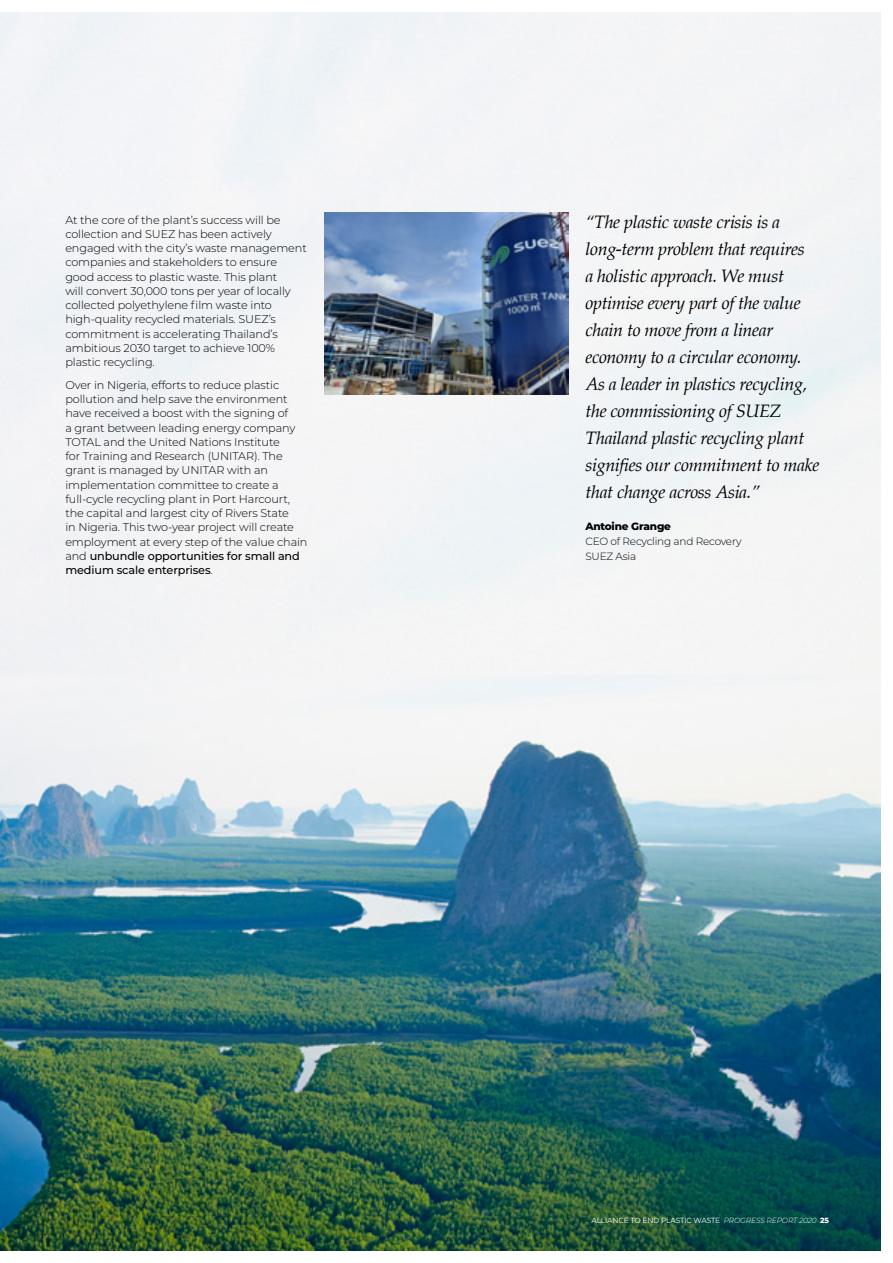
<style>
.page{position:relative;width:893px;height:1263px;background:#fff}
.page>*{position:absolute;margin:0;border:0;box-sizing:border-box;transform-origin:0 0}
.t1{font:italic 18px/27px "Palatino";letter-spacing:-.02em;color:#000}
.t2{font:300 11.25px/14.2px "Montserrat";letter-spacing:-.01em;color:#000}
.t3{font:300 10.5px/15px "Montserrat";letter-spacing:-.02em;color:#000}
.t4{font:7.5px "Montserrat";letter-spacing:-.02em;color:#fff}
.s1{font-weight:500}
.s2{font-weight:800}
.s3{font-weight:300;font-style:italic}
</style>
<div class="page">
<img style="left:0;top:13px;width:880px;height:1237px">
<img style="left:325px;top:213px;width:243px;height:181px">
<p class="t2" style="left:65px;top:212px;width:243px">At the core of the plant’s success will be collection and SUEZ has been actively engaged with the city’s waste management companies and stakeholders to ensure good access to plastic waste. This plant<br>will convert 30,000 tons per year of locally collected polyethylene film waste into high-quality recycled materials. SUEZ’s commitment is accelerating Thailand’s ambitious 2030 target to achieve 100% plastic recycling.</p>
<p class="t2" style="left:65px;top:377px;width:244px">Over in Nigeria, efforts to reduce plastic pollution and help save the environment have received a boost with the signing of<br>a grant between leading energy company TOTAL and the United Nations Institute<br>for Training and Research (UNITAR). The grant is managed by UNITAR with an implementation committee to create a full-cycle recycling plant in Port Harcourt, the capital and largest city of Rivers State<br>in Nigeria. This two-year project will create employment at every step of the value chain and <span class="s1">unbundle opportunities for small and medium scale enterprises</span>.</p>
<p class="t1" style="left:585px;top:208px;width:236px">“The plastic waste crisis is a long-term problem that requires<br>a holistic approach. We must optimise every part of the value chain to move from a linear economy to a circular economy.<br>As a leader in plastics recycling, the commissioning of SUEZ<br>Thailand plastic recycling plant signifies our commitment to make that change across Asia.”</p>
<p class="t3" style="left:585px;top:519px;width:158px"><span class="s2">Antoine Grange<br></span>CEO of Recycling and Recovery<br>SUEZ Asia</p>
<p class="t4" style="left:591px;top:1216px;width:239px">ALLIANCE TO END PLASTIC WASTE <span class="s3">PROGRESS REPORT 2020</span> <span class="s2">25</span></p>
</div>
